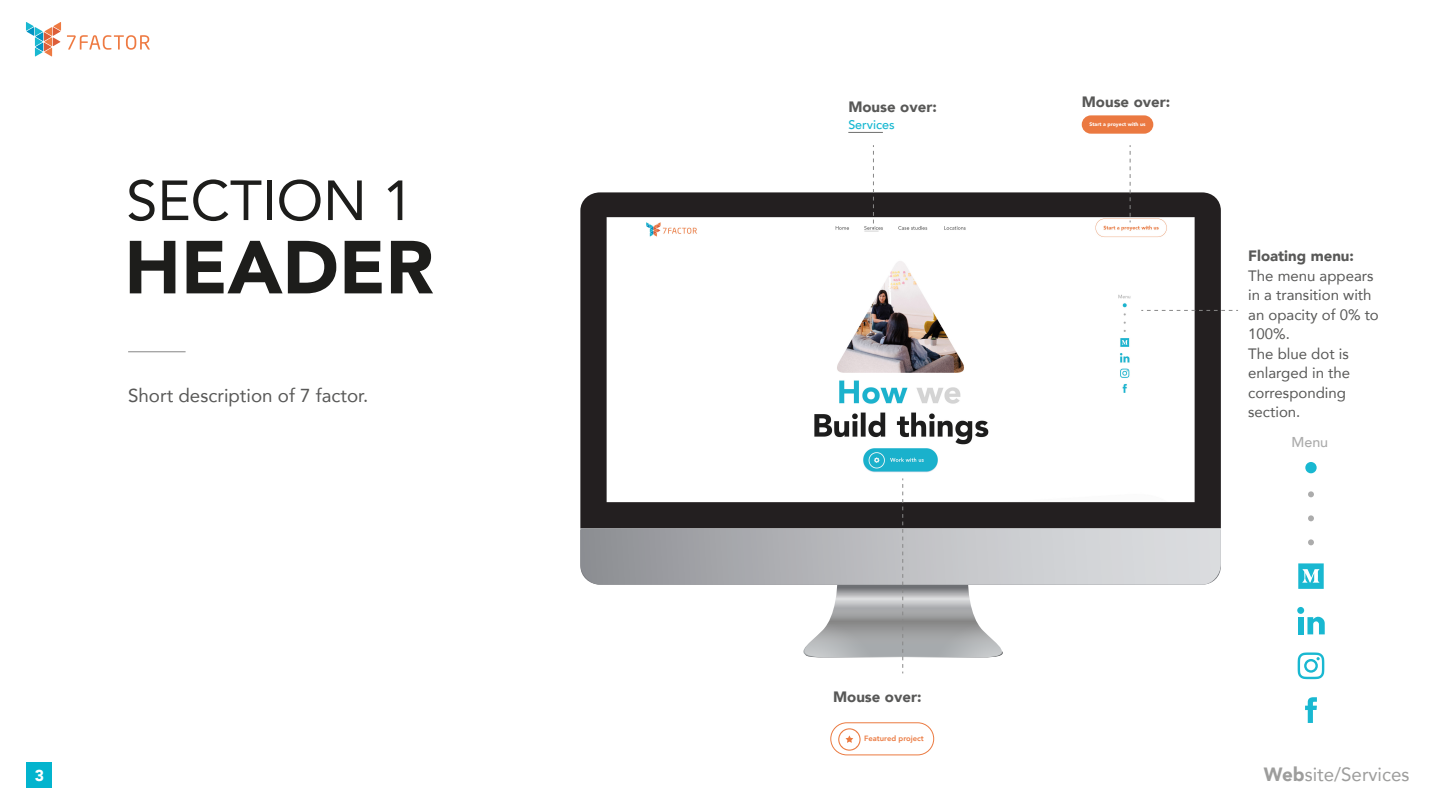
<style>
.page{position:relative;width:1440px;height:810px;background:#fff}
.page>*{position:absolute;margin:0;border:0;box-sizing:border-box;transform-origin:0 0}
.t1{font:900 74.18px "Avenir";color:#1d1d1b}
.t2{font:55.88px "Avenir";color:#1d1d1b}
.t3{font:19.12px "Avenir";color:#9d9d9c}
.t4{font:18.75px "Avenir";color:#585857}
.t5{font:900 15.75px "Avenir";color:#fff}
.t6{font:15px/19.5px "Avenir";color:#585857}
.t7{font:900 15px "Avenir";color:#585857}
.t8{font:500 14.33px "Avenir";color:#acacac}
.t9{font:500 12.52px "Avenir";color:#15b7d1}
.t10{font:800 7.65px "Avenir";color:#eb7a41}
.t11{font:900 5.18px "Avenir";color:#fff}
.s1{font-weight:900}
</style>
<div class="page">
<svg style="left:580px;top:192px;width:641px;height:286px"></svg>
<svg style="left:67px;top:35px;width:83px;height:15px"></svg>
<svg style="left:26px;top:22px;width:35px;height:34px"></svg>
<div style="left:27px;top:762px;width:25px;height:26px;background:#03b4ce"></div>
<hr style="left:128px;top:351px;width:58px;height:1px;background:#878787">
<svg style="left:1130px;top:145px;width:1px;height:77px"></svg>
<svg style="left:1141px;top:310px;width:97px;height:1px"></svg>
<svg style="left:873px;top:145px;width:1px;height:84px"></svg>
<hr style="left:848px;top:132px;width:35px;height:1px;background:#70706f">
<div style="left:1082px;top:115px;width:71px;height:19px;background:#eb7941;border-radius:9px"></div>
<svg style="left:580px;top:478px;width:641px;height:195px"></svg>
<div style="left:830px;top:722px;width:104px;height:33px;border:1px solid #eb7a41;border-radius:16px"></div>
<svg style="left:838px;top:728px;width:23px;height:23px"></svg>
<svg style="left:1305px;top:697px;width:12px;height:26px"></svg>
<svg style="left:1298px;top:652px;width:26px;height:27px"></svg>
<svg style="left:1307px;top:616px;width:18px;height:18px"></svg>
<div style="left:1298px;top:617px;width:6px;height:17px;background:#19b8d1"></div>
<div style="left:1297px;top:607px;width:7px;height:7px;background:#19b8d1;border-radius:50%"></div>
<svg style="left:1298px;top:563px;width:26px;height:26px"></svg>
<svg style="left:1308px;top:539px;width:6px;height:6px"></svg>
<svg style="left:1308px;top:515px;width:6px;height:6px"></svg>
<svg style="left:1308px;top:491px;width:6px;height:6px"></svg>
<div style="left:1305px;top:462px;width:12px;height:11px;background:#19b8d1;border-radius:50%"></div>
<h2 class="t2" style="left:126px;top:156px;width:288px">SECTION 1</h2>
<h1 class="t1" style="left:124px;top:204px;width:311px">HEADER</h1>
<p class="t4" style="left:128px;top:380px;width:242px">Short description of 7 factor.</p>
<p class="t5" style="left:35px;top:762px;width:11px">3</p>
<p class="t7" style="left:848px;top:94px;width:90px">Mouse over:</p>
<p class="t9" style="left:848px;top:114px;width:48px">Services</p>
<p class="t7" style="left:833px;top:684px;width:90px">Mouse over:</p>
<p class="t10" style="left:864px;top:733px;width:61px">Featured project</p>
<p class="t7" style="left:1082px;top:89px;width:90px">Mouse over:</p>
<p class="t11" style="left:1090px;top:120px;width:58px">Start a proyect with us</p>
<p class="t7" style="left:1248px;top:243px;width:107px">Floating menu:</p>
<p class="t6" style="left:1248px;top:265px;width:132px">The menu appears in a transition with an opacity of 0% to<br>100%.<br>The blue dot is enlarged in the corresponding section.</p>
<p class="t8" style="left:1291px;top:430px;width:38px">Menu</p>
<p class="t3" style="left:1264px;top:759px;width:147px"><span class="s1">Web</span>site/Services</p>
</div>
